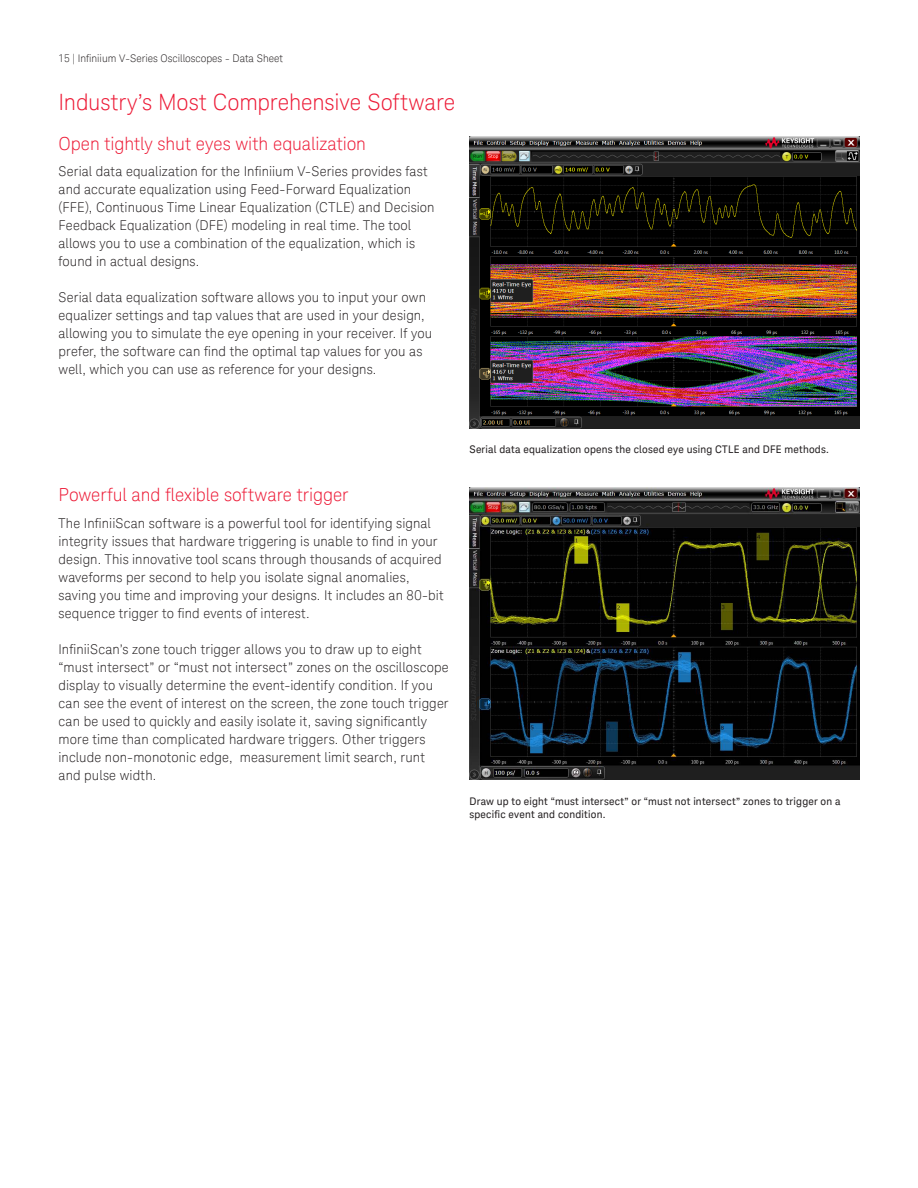
<style>
.page{position:relative;width:918px;height:1188px;background:#fff}
.page>*{position:absolute;margin:0;border:0;box-sizing:border-box;transform-origin:0 0}
.t1{font:300 22.5px "Keysight Sans";letter-spacing:-.005em;color:#ed1a36}
.t2{font:300 18px "Keysight Sans";letter-spacing:-.005em;color:#ed1a36}
.t3{font:300 13.5px/18px "Keysight Sans";letter-spacing:.01em;color:#231f20}
.t4{font:10.5px/13.5px "Keysight Sans";letter-spacing:.02em;color:#231f20}
.t5{font:300 10.5px "Keysight Sans";color:#231f20}
</style>
<div class="page">
<img style="left:469px;top:136px;width:390px;height:293px">
<img style="left:469px;top:487px;width:390px;height:293px">
<p class="t5" style="left:59px;top:52px;width:226px">15 | Ini niium V-Series Oscilloscopes - Data Sheet</p>
<h1 class="t1" style="left:59px;top:89px;width:398px">Industry’s Most Comprehensive Software</h1>
<h2 class="t2" style="left:59px;top:133px;width:309px">Open tightly shut eyes with equalization</h2>
<p class="t3" style="left:59px;top:162px;width:378px">Serial data equalization for the Ini niium V-Series provides fast and accurate equalization using Feed-Forward Equalization (FFE), Continuous Time Linear Equalization (CTLE) and Decision Feedback Equalization (DFE) modeling in real time. The tool allows you to use a combination of the equalization, which is found in actual designs.</p>
<p class="t3" style="left:59px;top:288px;width:375px">Serial data equalization software allows you to input your own equalizer settings and tap values that are used in your design, allowing you to simulate the eye opening in your receiver. If you prefer, the software can i nd the optimal tap values for you as well, which you can use as reference for your designs.</p>
<h2 class="t2" style="left:59px;top:484px;width:291px">Powerful and lexible software trigger</h2>
<p class="t3" style="left:59px;top:514px;width:387px">The Ini niiScan software is a powerful tool for identifying signal integrity issues that hardware triggering is unable to i nd in your design. This innovative tool scans through thousands of acquired waveforms per second to help you isolate signal anomalies, saving you time and improving your designs. It includes an 80-bit sequence trigger to i nd events of interest.</p>
<p class="t3" style="left:59px;top:640px;width:392px">Ini niiScan’s zone touch trigger allows you to draw up to eight “must intersect” or “must not intersect” zones on the oscilloscope display to visually determine the event-identify condition. If you can see the event of interest on the screen, the zone touch trigger can be used to quickly and easily isolate it, saving signiicantly more time than complicated hardware triggers. Other triggers include non-monotonic edge, measurement limit search, runt and pulse width.</p>
<p class="t4" style="left:469px;top:443px;width:361px">Serial data equalization opens the closed eye using CTLE and DFE methods.</p>
<p class="t4" style="left:469px;top:794px;width:373px">Draw up to eight “must intersect” or “must not intersect” zones to trigger on a speciic event and condition.</p>
</div>
